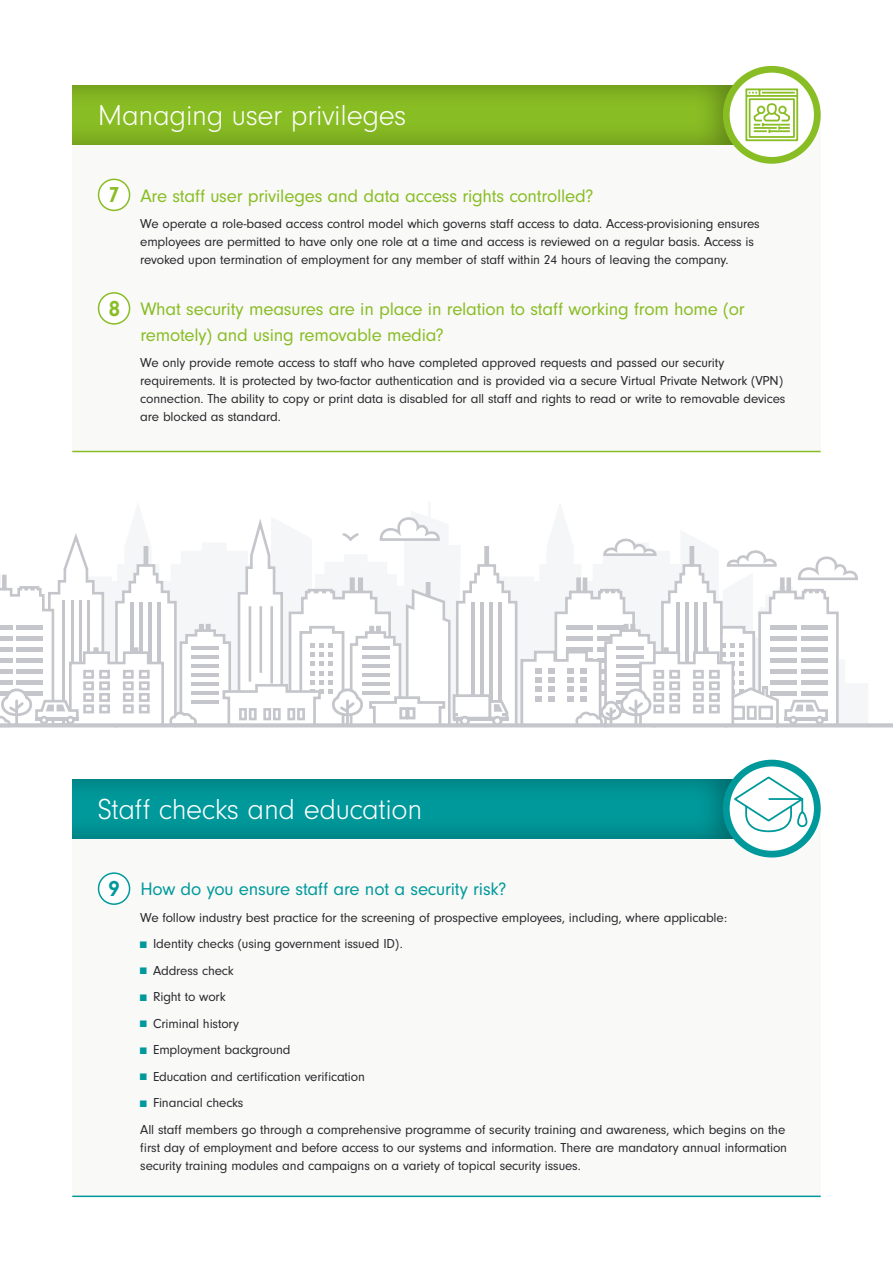
<style>
.page{position:relative;width:893px;height:1263px;background:#fff}
.page>*{position:absolute;margin:0;border:0;box-sizing:border-box;transform-origin:0 0}
.t1{font:300 30px "Neuzeit Gro";letter-spacing:-.01em;color:#fff}
.t2{font:18.75px/25.5px "Neuzeit Gro";letter-spacing:-.01em;color:#89bd24}
.t3{font:18.75px "Neuzeit Gro";letter-spacing:-.01em;color:#00999b}
.t4{font:13.5px/18px "Neuzeit Gro";letter-spacing:-.01em;color:#29292d}
.s1{font-weight:700;font-size:22.5px}
.s2{font-weight:300;font-size:9.75px;color:#00999b}
</style>
<div class="page">
<svg style="left:0;top:517px;width:858px;height:206px"></svg>
<svg style="left:0;top:723px;width:893px;height:4px;background:#c8c9ce"></svg>
<div style="left:72px;top:115px;width:749px;height:336px;background:#f9f9f8"></div>
<div style="left:99px;top:179px;width:31px;height:31px;background:#fff;border-radius:50%"></div>
<div style="left:98px;top:179px;width:32px;height:32px;border:2px solid #89bd24;border-radius:50%"></div>
<div style="left:99px;top:293px;width:31px;height:31px;background:#fff;border-radius:50%"></div>
<div style="left:98px;top:292px;width:32px;height:33px;border:2px solid #89bd24;border-radius:50%"></div>
<div style="left:60px;top:73px;width:704px;height:73px;background:#000;opacity:.3"></div>
<hr style="left:72px;top:451px;width:749px;height:1px;background:#89bd24">
<svg style="left:726px;top:69px;width:91px;height:91px"></svg>
<svg style="left:744px;top:88px;width:55px;height:54px"></svg>
<div style="left:723px;top:66px;width:98px;height:98px;border:7px solid #89bd24;border-radius:50%"></div>
<div style="left:72px;top:808px;width:749px;height:387px;background:#f9f9f8"></div>
<div style="left:99px;top:873px;width:31px;height:31px;background:#fff;border-radius:50%"></div>
<div style="left:98px;top:872px;width:32px;height:33px;border:2px solid #00999b;border-radius:50%"></div>
<div style="left:60px;top:767px;width:704px;height:73px;background:#000;opacity:.3"></div>
<hr style="left:72px;top:1195px;width:749px;height:2px;background:#00999b">
<svg style="left:726px;top:763px;width:91px;height:91px"></svg>
<svg style="left:732px;top:775px;width:76px;height:58px"></svg>
<div style="left:723px;top:760px;width:98px;height:97px;border:7px solid #00999b;border-radius:50%"></div>
<h1 class="t1" style="left:98px;top:99px;width:310px">Managing user privileges</h1>
<h2 class="t2" style="left:108px;top:183px;width:487px"><span class="s1">7</span> Are staff user privileges and data access rights controlled?</h2>
<p class="t4" style="left:140px;top:215px;width:621px">We operate a role-based access control model which governs staff access to data. Access-provisioning ensures employees are permitted to have only one role at a time and access is reviewed on a regular basis. Access is revoked upon termination of employment for any member of staff within 24 hours of leaving the company.</p>
<h2 class="t2" style="left:140px;top:297px;width:606px;text-indent:-31px"><span class="s1">8</span> What security measures are in place in relation to staff working from home (or remotely) and using removable media?</h2>
<p class="t4" style="left:140px;top:354px;width:646px">We only provide remote access to staff who have completed approved requests and passed our security requirements. It is protected by two-factor authentication and is provided via a secure Virtual Private Network (VPN) connection. The ability to copy or print data is disabled for all staff and rights to read or write to removable devices are blocked as standard.</p>
<h1 class="t1" style="left:98px;top:793px;width:326px">Staff checks and education</h1>
<h2 class="t3" style="left:108px;top:879px;width:400px"><span class="s1">9</span> How do you ensure staff are not a security risk?</h2>
<p class="t4" style="left:140px;top:909px;width:588px">We follow industry best practice for the screening of prospective employees, including, where applicable:</p>
<p class="t4" style="left:140px;top:935px;width:264px"><span class="s2">■</span> Identity checks (using government issued ID).</p>
<p class="t4" style="left:140px;top:962px;width:95px"><span class="s2">■</span> Address check</p>
<p class="t4" style="left:140px;top:988px;width:87px"><span class="s2">■</span> Right to work</p>
<p class="t4" style="left:140px;top:1015px;width:100px"><span class="s2">■</span> Criminal history</p>
<p class="t4" style="left:140px;top:1041px;width:152px"><span class="s2">■</span> Employment background</p>
<p class="t4" style="left:140px;top:1068px;width:226px"><span class="s2">■</span> Education and certification verification</p>
<p class="t4" style="left:140px;top:1090px;width:646px;line-height:26.5px"><span class="s2">■</span> Financial checks<br>All staff members go through a comprehensive programme of security training and awareness, which begins on the</p>
<p class="t4" style="left:140px;top:1139px;width:648px">first day of employment and before access to our systems and information. There are mandatory annual information security training modules and campaigns on a variety of topical security issues.</p>
</div>
